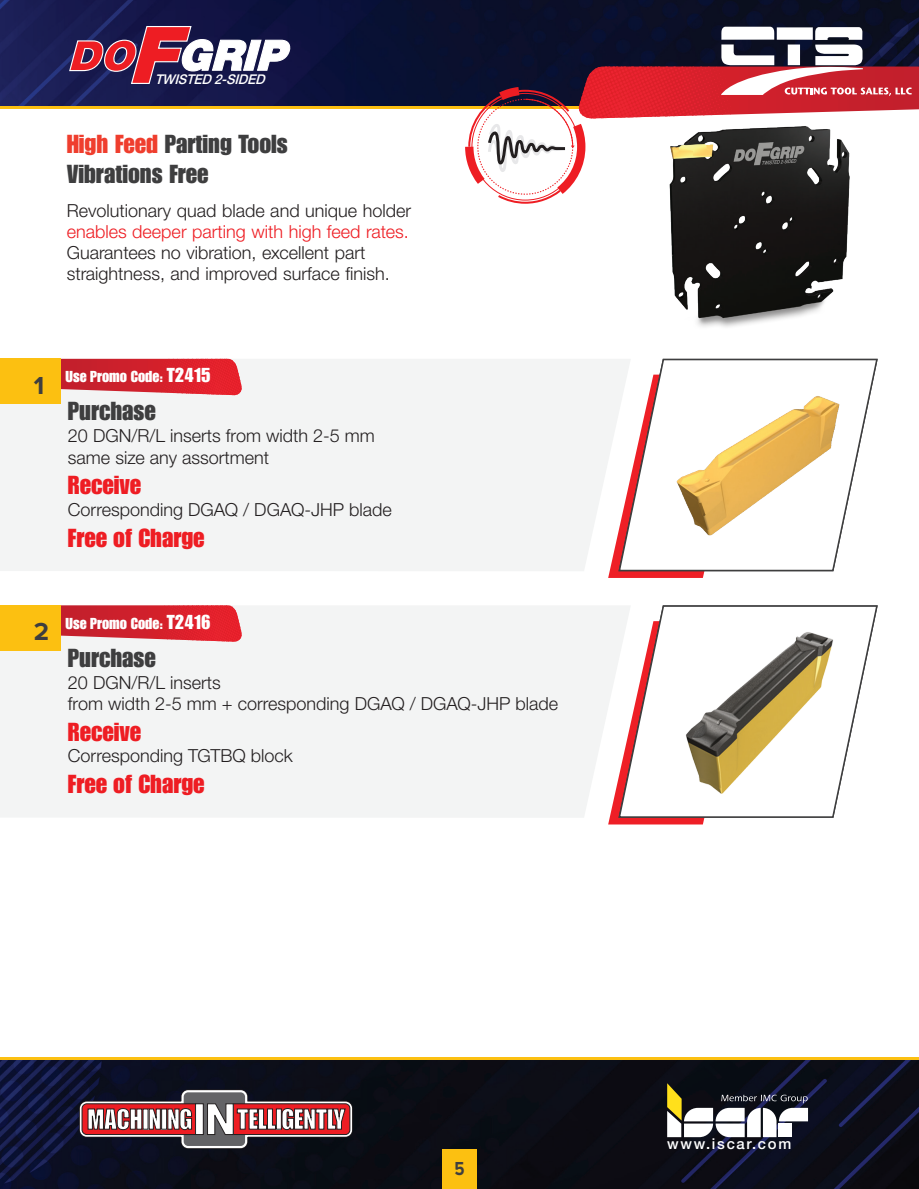
<style>
.page{position:relative;width:919px;height:1189px;background:#fff}
.page>*{position:absolute;margin:0;border:0;box-sizing:border-box;transform-origin:0 0}
.t1{font:25.5px/30.6px "Impact LT Std";color:#3e3e3f}
.t2{font:25.5px "Impact LT Std";color:#ee1d23}
.t3{font:700 25.5px "Proxima Nova";color:#3e3e3f}
.t4{font:700 19.5px "Proxima Nova";color:#3e3e3f;scale:.85 1}
.t5{font:300 18px/21.6px "Helvetica Neue LTW1 G";color:#231f20}
.t6{font:300 18px "Helvetica Neue LTW1 G";color:#ee1d23}
.t7{font:15.45px "Impact LT Std";color:#fff}
.t8{font:500 15px "Helvetica Neue LT Std";letter-spacing:.115em;color:#fff}
.t9{font:italic 500 13.35px "Helvetica Neue LT Std";color:#fff;scale:.96 1}
.s1{color:#ef3e2e}
.s2{font-size:19.8px}
</style>
<div class="page">
<img style="left:0;top:0;width:918px;height:1188px">
<svg style="left:666px;top:1082px;width:141px;height:54px"></svg>
<svg style="left:79px;top:1089px;width:273px;height:59px"></svg>
<hr style="left:0;top:1056px;width:918px;height:3px;background:#fcc011">
<hr style="left:0;top:106px;width:918px;height:3px;background:#fcc011">
<div style="left:442px;top:1148px;width:34px;height:40px;background:#fcc011"></div>
<div style="left:0;top:359px;width:61px;height:45px;background:#fcc011"></div>
<div style="left:0;top:605px;width:61px;height:45px;background:#fcc011"></div>
<svg style="left:617px;top:604px;width:261px;height:214px"></svg>
<svg style="left:617px;top:374px;width:261px;height:198px"></svg>
<img style="left:586px;top:205px;width:332px;height:169px">
<svg style="left:69px;top:26px;width:221px;height:58px"></svg>
<svg style="left:463px;top:27px;width:455px;height:178px"></svg>
<p class="t9" style="left:155px;top:71px;width:120px">TWISTED 2-SIDED</p>
<h1 class="t1" style="left:67px;top:128px;width:222px"><span class="s1">High Feed</span> Parting Tools<br>Vibrations Free</h1>
<p class="t5" style="left:67px;top:200px;width:346px">Revolutionary quad blade and unique holder</p>
<p class="t6" style="left:67px;top:220px;width:343px">enables deeper parting with high feed rates.</p>
<p class="t5" style="left:67px;top:242px;width:324px;line-height:21px">Guarantees no vibration, excellent part straightness, and improved surface finish.</p>
<h1 class="t3" style="left:34px;top:366px;width:12px">1</h1>
<p class="t7" style="left:66px;top:367px;width:146px">Use Promo Code: <span class="s2">T2415</span></p>
<h1 class="t1" style="left:68px;top:395px;width:89px">Purchase</h1>
<p class="t5" style="left:68px;top:424px;width:308px">20 DGN/R/L inserts from width 2-5 mm same size any assortment</p>
<h1 class="t2" style="left:68px;top:470px;width:75px">Receive</h1>
<p class="t5" style="left:68px;top:498px;width:325px">Corresponding DGAQ / DGAQ-JHP blade</p>
<h1 class="t2" style="left:68px;top:522px;width:138px">Free of Charge</h1>
<h1 class="t3" style="left:34px;top:612px;width:17px">2</h1>
<p class="t7" style="left:66px;top:614px;width:146px">Use Promo Code: <span class="s2">T2416</span></p>
<h1 class="t1" style="left:68px;top:642px;width:89px">Purchase</h1>
<p class="t5" style="left:68px;top:671px;width:491px">20 DGN/R/L inserts<br>from width 2-5 mm + corresponding DGAQ / DGAQ-JHP blade</p>
<h1 class="t2" style="left:68px;top:716px;width:75px">Receive</h1>
<p class="t5" style="left:68px;top:745px;width:226px">Corresponding TGTBQ block</p>
<h1 class="t2" style="left:68px;top:769px;width:138px">Free of Charge</h1>
<p class="t4" style="left:454px;top:1153px;width:13px">5</p>
<p class="t8" style="left:666px;top:1134px;width:126px">www.iscar.com</p>
</div>
